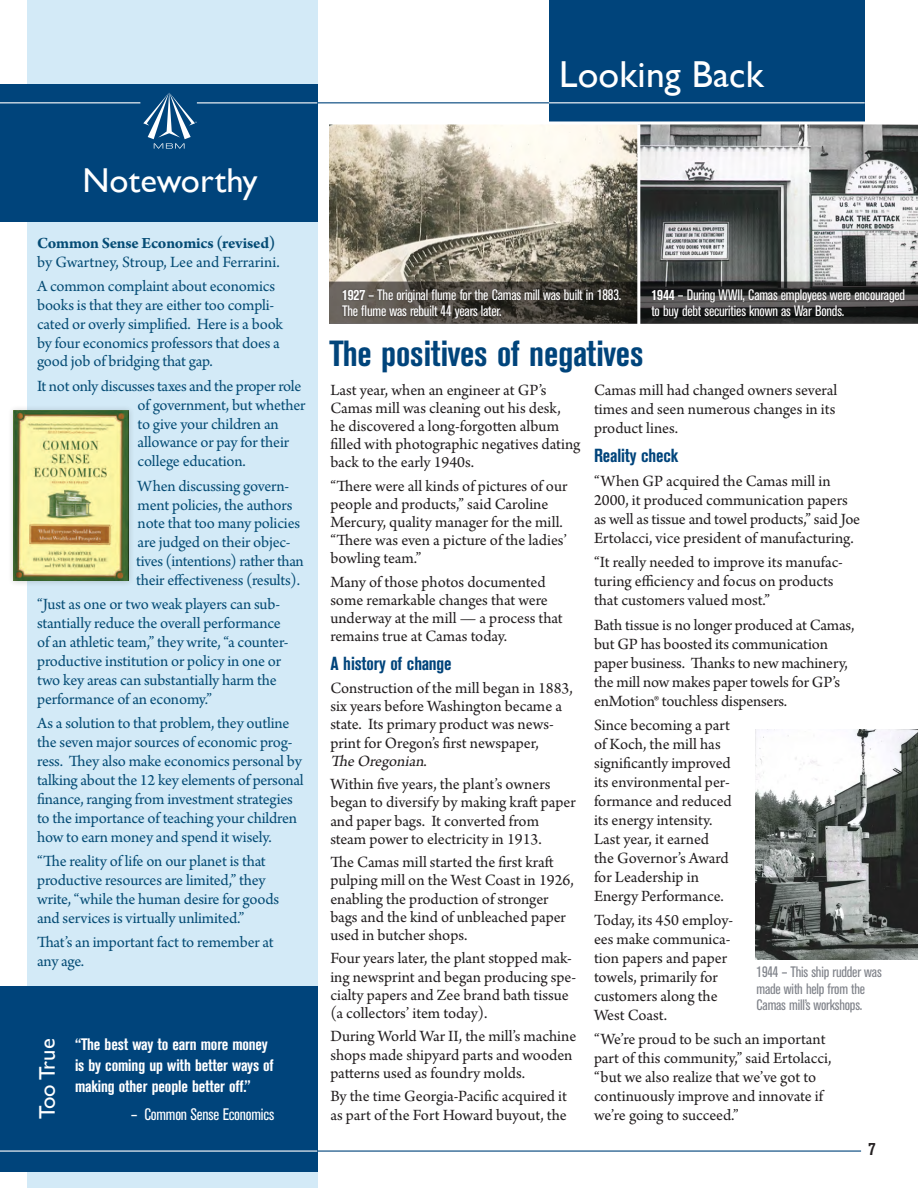
<style>
.page{position:relative;width:918px;height:1188px;background:#fff}
.page>*{position:absolute;margin:0;border:0;box-sizing:border-box;transform-origin:0 0}
.t1{font:37.5px "Gill Sans";letter-spacing:.005em;color:#fff}
.Looking_back__h2{font:700 36px "AC Akzidenz Cond";letter-spacing:-.01em;color:#00447b}
.t2{font:34.5px "Gill Sans";letter-spacing:.005em;color:#fff}
.t3{font:22.5px "Gill Sans";letter-spacing:.005em;color:#fff}
.h3{font:700 18.75px "AC Akzidenz Cond";letter-spacing:-.005em;color:#00447b}
.t4{font:700 18px "AC Akzidenz Cond";color:#231f20}
.p{font:16.5px/18.1px "Arno Pro";color:#231f20}
.noteworth__p{font:16.5px/18.9px "Arno Pro";letter-spacing:-.01em;color:#054c75}
.too_true__p{font:700 16.5px/21px "AC Akzidenz Cond";letter-spacing:-.01em;color:#fff}
.Noteworthy__h1{font:700 16.5px "Arno Pro";letter-spacing:-.015em;color:#054c75}
.too_true_quote_name{font:16.5px "AC Akzidenz Cond";letter-spacing:-.015em;color:#fff}
.caption_-_text{font:15px/16.5px "AC Akzidenz Cond";letter-spacing:-.015em;color:#fff}
.caption_-_text-2{font:15px/16.5px "AC Akzidenz Cond";letter-spacing:-.015em;color:#80838a}
.s1{font-weight:700}
.s2{font-style:italic}
</style>
<div class="page">
<img style="left:329px;top:124px;width:589px;height:158px">
<div style="left:549px;top:0;width:316px;height:122px;background:#00447b"></div>
<hr style="left:0;top:102px;width:796px;height:1px;background:#00447b">
<div style="left:27px;top:0;width:290px;height:1188px;background:#d3eaf7"></div>
<div style="left:0;top:84px;width:317px;height:138px;background:#00447b"></div>
<div style="left:0;top:986px;width:317px;height:186px;background:#00447b"></div>
<hr style="left:0;top:102px;width:140px;height:1px;background:#fff">
<hr style="left:197px;top:102px;width:120px;height:1px;background:#fff">
<svg style="left:143px;top:93px;width:54px;height:56px"></svg>
<hr style="left:0;top:1150px;width:861px;height:2px;background:#00447b">
<hr style="left:0;top:1150px;width:317px;height:2px;background:#fff">
<div style="left:7px;top:404px;width:128px;height:183px;background:#231f20;opacity:.2"></div>
<img style="left:13px;top:410px;width:116px;height:171px">
<svg style="left:329px;top:282px;width:589px;height:42px"></svg>
<div style="left:650px;top:288px;width:256px;height:34px;background:#231f20;opacity:.5"></div>
<div style="left:340px;top:288px;width:283px;height:34px;background:#231f20;opacity:.5"></div>
<hr style="left:637px;top:124px;width:3px;height:203px;background:#fff">
<img style="left:756px;top:729px;width:162px;height:230px">
<hr style="left:549px;top:102px;width:316px;height:1px;background:#fff">
<p class="t1" style="left:559px;top:52px;width:206px">Looking Back</p>
<p class="t2" style="left:83px;top:160px;width:177px">Noteworthy</p>
<p class="Noteworthy__h1" style="left:37px;top:233px;width:240px">Common Sense Economics (revised)</p>
<p class="noteworth__p" style="left:37px;top:253px;width:244px">by Gwartney, Stroup, Lee and Ferrarini.</p>
<p class="noteworth__p" style="left:37px;top:277px;width:247px">A common complaint about economics books is that they are either too compli&shy;cated or overly simplified. Here is a book by four economics professors that does a good job of bridging that gap.</p>
<p class="noteworth__p" style="left:138px;top:377px;width:169px;text-indent:-101px">It not only discusses taxes and the proper role of government, but whether to give your children an allowance or pay for their college education.</p>
<p class="noteworth__p" style="left:136px;top:477px;width:169px">When discussing govern&shy;ment policies, the authors note that too many policies are judged on their objec&shy;tives (intentions) rather than their effectiveness (results).</p>
<p class="noteworth__p" style="left:37px;top:596px;width:253px">“Just as one or two weak players can sub&shy;stantially reduce the overall performance of an athletic team,” they write, “a counter&shy;productive institution or policy in one or two key areas can substantially harm the performance of an economy.”</p>
<p class="noteworth__p" style="left:37px;top:715px;width:268px">As a solution to that problem, they outline the seven major sources of economic prog&shy;ress. They also make economics personal by talking about the 12 key elements of personal finance, ranging from investment strategies to the importance of teaching your children how to earn money and spend it wisely.</p>
<p class="noteworth__p" style="left:37px;top:852px;width:244px">“The reality of life on our planet is that productive resources are limited,” they write, “while the human desire for goods and services is virtually unlimited.”</p>
<p class="noteworth__p" style="left:37px;top:933px;width:238px">That’s an important fact to remember at any age.</p>
<p class="t3" style="left:34px;top:1119px;width:83px;rotate:-90deg">Too True</p>
<p class="too_true__p" style="left:75px;top:1034px;width:200px">“The best way to earn more money is by coming up with better ways of making other people better off.”</p>
<p class="too_true_quote_name" style="left:131px;top:1105px;width:145px">– Common Sense Economics</p>
<p class="caption_-_text" style="left:342px;top:287px;width:281px"><span class="s1">1927</span> – The original flume for the Camas mill was built in 1883.<br>The flume was rebuilt 44 years later.</p>
<p class="Looking_back__h2" style="left:329px;top:333px;width:316px">The positives of negatives</p>
<p class="caption_-_text" style="left:652px;top:287px;width:255px"><span class="s1">1944</span> – During WWII, Camas employees were encouraged to buy debt securities known as War Bonds.</p>
<p class="p" style="left:330px;top:381px;width:252px">Last year, when an engineer at GP’s Camas mill was cleaning out his desk,<br>he discovered a long-forgotten album filled with photographic negatives dating back to the early 1940s.</p>
<p class="p" style="left:330px;top:478px;width:239px">“There were all kinds of pictures of our people and products,” said Caroline Mercury, quality manager for the mill. “There was even a picture of the ladies’ bowling team.”</p>
<p class="p" style="left:330px;top:574px;width:234px">Many of those photos documented some remarkable changes that were underway at the mill — a process that remains true at Camas today.</p>
<p class="h3" style="left:330px;top:652px;width:123px">A history of change</p>
<p class="p" style="left:330px;top:680px;width:244px">Construction of the mill began in 1883, six years before Washington became a state. Its primary product was news&shy;print for Oregon’s first newspaper,<br><span class="s2">The Oregonian</span>.</p>
<p class="p" style="left:330px;top:776px;width:247px">Within five years, the plant’s owners began to diversify by making kraft paper and paper bags. It converted from steam power to electricity in 1913.</p>
<p class="p" style="left:330px;top:854px;width:245px">The Camas mill started the first kraft pulping mill on the West Coast in 1926, enabling the production of stronger bags and the kind of unbleached paper used in butcher shops.</p>
<p class="p" style="left:330px;top:950px;width:247px">Four years later, the plant stopped mak&shy;ing newsprint and began producing spe&shy;cialty papers and Zee brand bath tissue (a collectors’ item today).</p>
<p class="p" style="left:330px;top:1028px;width:248px">During World War II, the mill’s machine shops made shipyard parts and wooden patterns used as foundry molds.</p>
<p class="p" style="left:330px;top:1088px;width:238px">By the time Georgia-Pacific acquired it as part of the Fort Howard buyout, the</p>
<p class="p" style="left:594px;top:381px;width:245px;line-height:18.9px;text-align:justify">Camas mill had changed owners several times and seen numerous changes in its product lines.</p>
<p class="h3" style="left:594px;top:444px;width:86px">Reality check</p>
<p class="p" style="left:594px;top:472px;width:268px;line-height:18.9px">“When GP acquired the Camas mill in 2000, it produced communication papers as well as tissue and towel products,” said Joe Ertolacci, vice president of manufacturing.</p>
<p class="p" style="left:594px;top:554px;width:251px;line-height:19px">“It really needed to improve its manufac&shy;turing efficiency and focus on products that customers valued most.”</p>
<p class="p" style="left:594px;top:616px;width:262px;line-height:19px">Bath tissue is no longer produced at Camas, but GP has boosted its communication paper business. Thanks to new machinery, the mill now makes paper towels for GP’s enMotion® touchless dispensers.</p>
<p class="p" style="left:594px;top:716px;width:139px;line-height:19px">Since becoming a part of Koch, the mill has significantly improved its environmental per&shy;formance and reduced its energy intensity.<br>Last year, it earned the Governor’s Award for Leadership in<br>Energy Performance.</p>
<p class="p" style="left:594px;top:912px;width:141px;line-height:18.9px">Today, its 450 employ&shy;ees make communica&shy;tion papers and paper towels, primarily for customers along the<br>West Coast.</p>
<p class="p" style="left:594px;top:1031px;width:239px;line-height:19px">“We’re proud to be such an important part of this community,” said Ertolacci, “but we also realize that we’ve got to continuously improve and innovate if we’re going to succeed.”</p>
<p class="caption_-_text-2" style="left:757px;top:964px;width:127px">1944 – This ship rudder was made with help from the<br>Camas mill’s workshops.</p>
<p class="t4" style="left:868px;top:1138px;width:9px">7</p>
</div>
